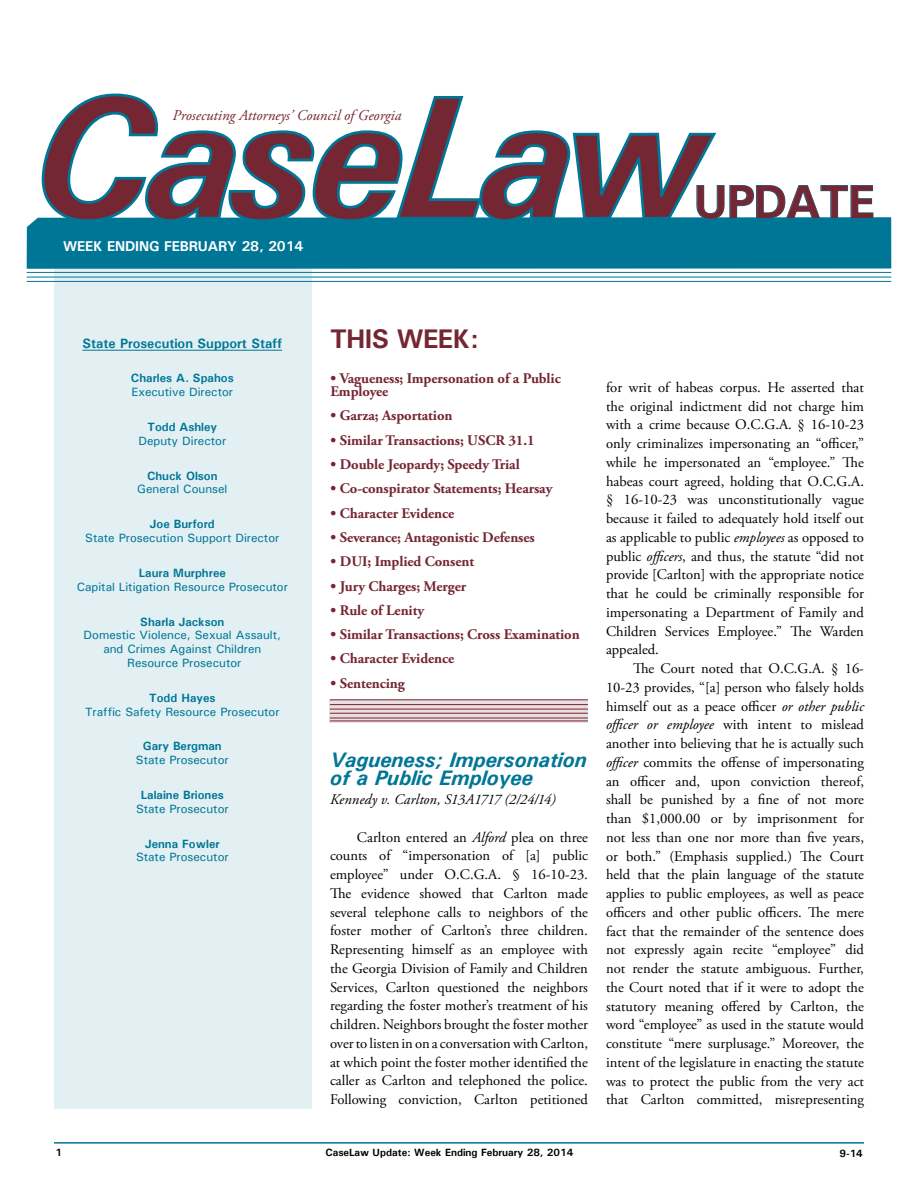
<style>
.page{position:relative;width:918px;height:1188px;background:#fff}
.page>*{position:absolute;margin:0;border:0;box-sizing:border-box;transform-origin:0 0}
.t1{font:700 47.1px "Univers";letter-spacing:-.025em;color:#752633}
.t2{font:700 27px "Univers";letter-spacing:-.025em;color:#752633}
.t3{font:italic 700 21px/18.8px "Univers";color:#007696}
.t4{font:italic 15px "Adobe Garamond Pro";color:#752633}
.t5{font:14.7px/18.8px "Adobe Garamond Pro";color:#000;text-align:justify}
.t6{font:700 14.7px/13.5px "Adobe Garamond Pro";letter-spacing:-.005em;color:#752633}
.t7{font:italic 14.7px "Adobe Garamond Pro";letter-spacing:.01em;color:#000}
.t8{font:700 14.25px "Univers";letter-spacing:-.01em;color:#fff}
.t9{font:700 13.5px "Univers";color:#007696}
.t10{font:500 12px/13.8px "Univers";color:#007696;text-align:center}
.t11{font:700 12px "Univers";color:#007696}
.t12{font:700 10.5px "Univers";color:#000}
.s1{font-style:italic}
.s2{font-family:"Times New Roman"}
</style>
<div class="page">
<hr style="left:54px;top:1142px;width:810px;height:2px;background:#007696">
<div style="left:54px;top:228px;width:258px;height:880px;background:#e3f0f3"></div>
<hr style="left:83px;top:350px;width:199px;height:1px;background:#007696">
<div style="left:27px;top:217px;width:864px;height:52px;background:#007696"></div>
<hr style="left:27px;top:272px;width:864px;height:1px;background:#007696">
<hr style="left:27px;top:277px;width:864px;height:1px;background:#007696">
<svg style="left:330px;top:700px;width:258px;height:23px;background:#dbc7ca"></svg>
<hr style="left:330px;top:699px;width:258px;height:1px;background:#752633">
<hr style="left:330px;top:713px;width:258px;height:1px;background:#752633">
<hr style="left:330px;top:718px;width:258px;height:1px;background:#752633">
<hr style="left:330px;top:721px;width:258px;height:1px;background:#752633">
<hr style="left:330px;top:704px;width:258px;height:1px;background:#752633">
<hr style="left:330px;top:709px;width:258px;height:1px;background:#752633">
<svg style="left:719px;top:185px;width:155px;height:35px"></svg>
<hr style="left:27px;top:281px;width:864px;height:1px;background:#007696">
<svg style="left:40px;top:93px;width:679px;height:130px"></svg>
<p class="t4" style="left:172px;top:107px;width:230px">Prosecuting Attorneys’ Council of Georgia</p>
<p class="t8" style="left:63px;top:237px;width:242px">WEEK ENDING FEBRUARY 28, 2014</p>
<h1 class="t1" style="left:694px;top:172px;width:182px">UPDATE</h1>
<p class="t9" style="left:83px;top:334px;width:201px">State Prosecution Support Staff</p>
<p class="t11" style="left:131px;top:371px;width:104px">Charles A. Spahos</p>
<p class="t10" style="left:132px;top:385px;width:103px">Executive Director</p>
<p class="t11" style="left:147px;top:419px;width:71px">Todd Ashley</p>
<p class="t10" style="left:138px;top:434px;width:89px">Deputy Director</p>
<p class="t11" style="left:147px;top:468px;width:72px">Chuck Olson</p>
<p class="t10" style="left:137px;top:482px;width:92px">General Counsel</p>
<p class="t11" style="left:150px;top:517px;width:66px">Joe Burford</p>
<p class="t10" style="left:85px;top:531px;width:196px">State Prosecution Support Director</p>
<p class="t11" style="left:139px;top:565px;width:89px">Laura Murphree</p>
<p class="t10" style="left:77px;top:579px;width:213px">Capital Litigation Resource Prosecutor</p>
<p class="t11" style="left:140px;top:614px;width:86px">Sharla Jackson</p>
<p class="t10" style="left:84px;top:628px;width:199px">Domestic Violence, Sexual Assault, and Crimes Against Children<br>Resource Prosecutor</p>
<p class="t11" style="left:149px;top:690px;width:68px">Todd Hayes</p>
<p class="t10" style="left:85px;top:704px;width:196px">Traffic Safety Resource Prosecutor</p>
<p class="t11" style="left:143px;top:739px;width:80px">Gary Bergman</p>
<p class="t10" style="left:136px;top:753px;width:94px">State Prosecutor</p>
<p class="t11" style="left:141px;top:787px;width:85px">Lalaine Briones</p>
<p class="t10" style="left:136px;top:801px;width:94px">State Prosecutor</p>
<p class="t11" style="left:145px;top:836px;width:76px">Jenna Fowler</p>
<p class="t10" style="left:136px;top:850px;width:94px">State Prosecutor</p>
<h2 class="t2" style="left:330px;top:321px;width:150px">THIS WEEK:</h2>
<p class="t6" style="left:330px;top:371px;width:232px">• Vagueness; Impersonation of a Public<br>Employee</p>
<p class="t6" style="left:330px;top:409px;width:124px">• Garza; Asportation</p>
<p class="t6" style="left:330px;top:434px;width:206px">• Similar Transactions; USCR 31.1</p>
<p class="t6" style="left:330px;top:458px;width:191px">• Double Jeopardy; Speedy Trial</p>
<p class="t6" style="left:330px;top:482px;width:224px">• Co-conspirator Statements; Hearsay</p>
<p class="t6" style="left:330px;top:507px;width:125px">• Character Evidence</p>
<p class="t6" style="left:330px;top:531px;width:206px">• Severance; Antagonistic Defenses</p>
<p class="t6" style="left:330px;top:555px;width:145px">• DUI; Implied Consent</p>
<p class="t6" style="left:330px;top:579px;width:137px">• Jury Charges; Merger</p>
<p class="t6" style="left:330px;top:604px;width:95px">• Rule of Lenity</p>
<p class="t6" style="left:330px;top:628px;width:251px">• Similar Transactions; Cross Examination</p>
<p class="t6" style="left:330px;top:652px;width:125px">• Character Evidence</p>
<p class="t6" style="left:330px;top:677px;width:76px">• Sentencing</p>
<h3 class="t3" style="left:330px;top:750px;width:258px">Vagueness; Impersonation of a Public Employee</h3>
<p class="t7" style="left:330px;top:791px;width:227px">Kennedy v. Carlton, S13A1717 (2/24/14)</p>
<p class="t5" style="left:330px;top:828px;width:260px;text-indent:27px">Carlton entered an <span class="s1">Alford</span> plea on three counts of “impersonation of [a] public employee” under O.C.G.A. § 16-10-23.<br>The evidence showed that Carlton made several telephone calls to neighbors of the foster mother of Carlton’s three children.<br>Representing himself as an employee with the Georgia Division of Family and Children Services, Carlton questioned the neighbors regarding the foster mother’s treatment of his children. Neighbors brought the foster mother over to listen in on a conversation with Carlton, at which point the foster mother identified the caller as Carlton and telephoned the police.<br>Following conviction, Carlton petitioned</p>
<p class="t5" style="left:606px;top:378px;width:260px">for writ of habeas corpus. He asserted that the original indictment did not charge him with a crime because O.C.G.A. <span class="s2">§</span> 16-10-23 only criminalizes impersonating an “officer,” while he impersonated an “employee.” The habeas court agreed, holding that O.C.G.A. <span class="s2">§</span> 16-10-23 was unconstitutionally vague because it failed to adequately hold itself out as applicable to public <span class="s1">employees</span> as opposed to public <span class="s1">officers</span>, and thus, the statute “did not provide [Carlton] with the appropriate notice that he could be criminally responsible for impersonating a Department of Family and Children Services Employee.” The Warden appealed.</p>
<p class="t5" style="left:606px;top:660px;width:260px;text-indent:27px">The Court noted that O.C.G.A. <span class="s2">§</span> 16- 10-23 provides, “[a] person who falsely holds himself out as a peace officer <span class="s1">or other public officer or employee</span> with intent to mislead another into believing that he is actually such <span class="s1">officer</span> commits the offense of impersonating an officer and, upon conviction thereof, shall be punished by a fine of not more than $1,000.00 or by imprisonment for not less than one nor more than five years, or both.” (Emphasis supplied.) The Court held that the plain language of the statute applies to public employees, as well as peace officers and other public officers. The mere fact that the remainder of the sentence does not expressly again recite “employee” did not render the statute ambiguous. Further, the Court noted that if it were to adopt the statutory meaning offered by Carlton, the word “employee” as used in the statute would constitute “mere surplusage.” Moreover, the intent of the legislature in enacting the statute was to protect the public from the very act that Carlton committed, misrepresenting</p>
<p class="t12" style="left:56px;top:1146px;width:8px">1</p>
<p class="t12" style="left:326px;top:1146px;width:249px">CaseLaw Update: Week Ending February 28, 2014</p>
<p class="t12" style="left:840px;top:1147px;width:25px">9-14</p>
</div>
